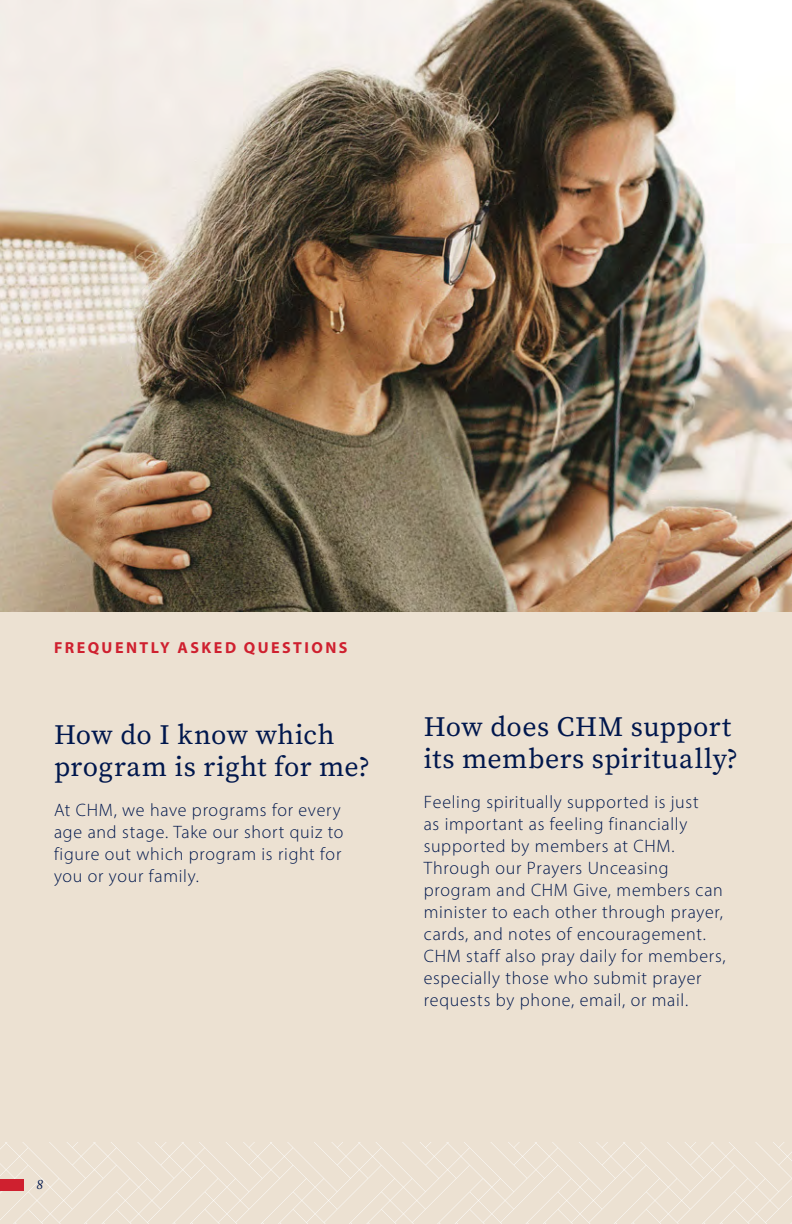
<style>
.page{position:relative;width:792px;height:1224px;background:#fff}
.page>*{position:absolute;margin:0;border:0;box-sizing:border-box;transform-origin:0 0}
.t1{font:28px/32px "Source Serif Variable";letter-spacing:.015em;color:#00174d}
.t2{font:300 18px/22px "Myriad Pro";letter-spacing:.04em;color:#00174d}
.t3{font:700 16px "Myriad Pro";letter-spacing:.155em;color:#cf202f}
.t4{font:italic 14px "Source Serif Variable";color:#00174d}
</style>
<div class="page">
<div style="left:0;top:612px;width:792px;height:612px;background:#ece1d2"></div>
<img style="left:0;top:0;width:792px;height:612px">
<svg style="left:0;top:1142px;width:792px;height:82px"></svg>
<div style="left:0;top:1179px;width:24px;height:12px;background:#cf202f"></div>
<p class="t3" style="left:54px;top:637px;width:295px">FREQUENTLY ASKED QUESTIONS</p>
<h1 class="t1" style="left:54px;top:718px;width:318px">How do I know which program is right for me?</h1>
<p class="t2" style="left:54px;top:799px;width:291px">At CHM, we have programs for every age and stage. Take our short quiz to figure out which program is right for you or your family.</p>
<h1 class="t1" style="left:424px;top:711px;width:316px">How does CHM support its members spiritually?</h1>
<p class="t2" style="left:424px;top:791px;width:303px">Feeling spiritually supported is just<br>as important as feeling financially supported by members at CHM.<br>Through our Prayers Unceasing program and CHM Give, members can minister to each other through prayer, cards, and notes of encouragement.<br>CHM staff also pray daily for members, especially those who submit prayer requests by phone, email, or mail.</p>
<p class="t4" style="left:36px;top:1175px;width:9px">8</p>
</div>
